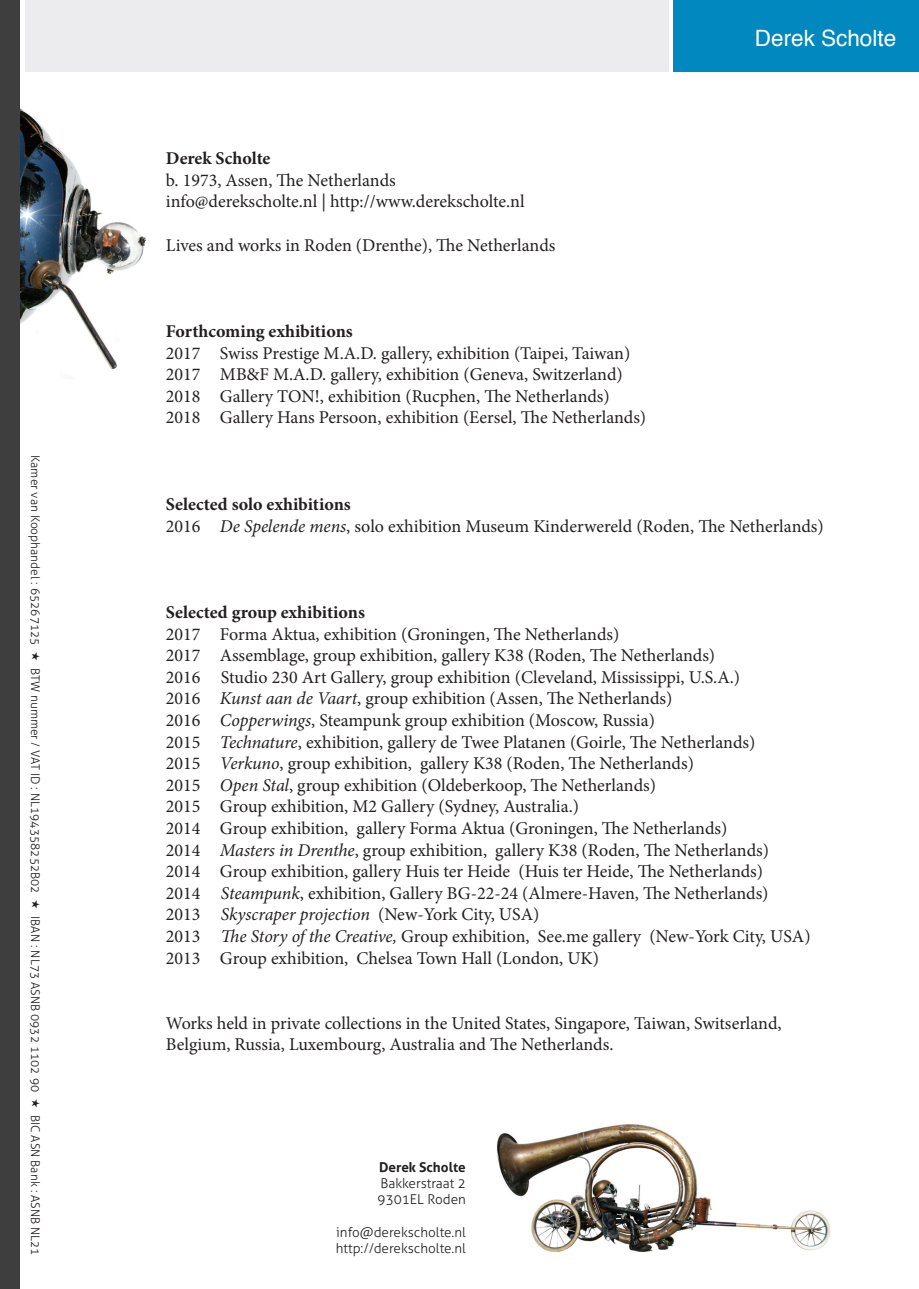
<style>
.page{position:relative;width:919px;height:1289px;background:#fff}
.page>*{position:absolute;margin:0;border:0;box-sizing:border-box;transform-origin:0 0}
.t1{font:22.5px "Helvetica";color:#fff}
.t2{font:18px/21.6px "Minion Pro";color:#231f20}
.t3{font:700 18px "Minion Pro";letter-spacing:-.005em;color:#231f20}
.t4{font:300 13.5px/16.2px "Aller";color:#231f20}
.t5{font:700 13.5px "Aller";color:#231f20}
.t6{font:300 12px "Aller";color:#231f20}
.s1{font-weight:700}
.s2{font-style:italic}
</style>
<div class="page">
<div style="left:26px;top:0;width:643px;height:71px;background:#ececee"></div>
<img style="left:496px;top:1124px;width:335px;height:128px">
<img style="left:19px;top:72px;width:128px;height:324px">
<div style="left:0;top:0;width:19px;height:1288px;background:#3e3e3f"></div>
<div style="left:673px;top:0;width:245px;height:71px;background:#0088bf"></div>
<p class="t6" style="left:43px;top:455px;width:192px;rotate:90deg">Kamer van Koophandel : 65267125</p>
<p class="t6" style="left:43px;top:668px;width:227px;rotate:90deg">BTW nummer / VAT ID : NL194358252B02</p>
<p class="t6" style="left:43px;top:916px;width:177px;rotate:90deg">IBAN : NL73 ASNB 0932 1102 90</p>
<p class="t6" style="left:43px;top:1114px;width:142px;rotate:90deg">BIC ASN Bank : ASNB NL21</p>
<p class="t3" style="left:166px;top:146px;width:106px">Derek Scholte</p>
<p class="t2" style="left:166px;top:169px;width:360px">b. 1973, Assen, The Netherlands info@derekscholte.nl | http://www.derekscholte.nl</p>
<p class="t2" style="left:166px;top:234px;width:391px">Lives and works in Roden (Drenthe), The Netherlands</p>
<p class="t3" style="left:166px;top:318px;width:188px">Forthcoming exhibitions</p>
<p class="t2" style="left:166px;top:342px;width:481px">2017 Swiss Prestige M.A.D. gallery, exhibition (Taipei, Taiwan)<br>2017 MB&amp;F M.A.D. gallery, exhibition (Geneva, Switzerland)<br>2018 Gallery TON!, exhibition (Rucphen, The Netherlands)<br>2018 Gallery Hans Persoon, exhibition (Eersel, The Netherlands)</p>
<p class="t1" style="left:754px;top:20px;width:143px">Derek Scholte</p>
<p class="t2" style="left:166px;top:493px;width:659px"><span class="s1">Selected solo exhibitions<br></span>2016 <span class="s2">De Spelende mens</span>, solo exhibition Museum Kinderwereld (Roden, The Netherlands)</p>
<p class="t3" style="left:166px;top:599px;width:200px">Selected group exhibitions</p>
<p class="t2" style="left:166px;top:623px;width:646px">2017 Forma Aktua, exhibition (Groningen, The Netherlands)<br>2017 Assemblage, group exhibition, gallery K38 (Roden, The Netherlands)<br>2016 Studio 230 Art Gallery, group exhibition (Cleveland, Mississippi, U.S.A.)<br>2016 <span class="s2">Kunst aan de Vaart</span>, group exhibition (Assen, The Netherlands)<br>2016 <span class="s2">Copperwings</span>, Steampunk group exhibition (Moscow, Russia)<br>2015 <span class="s2">Technature</span>, exhibition, gallery de Twee Platanen (Goirle, The Netherlands)<br>2015 <span class="s2">Verkuno</span>, group exhibition, gallery K38 (Roden, The Netherlands)<br>2015 <span class="s2">Open Stal</span>, group exhibition (Oldeberkoop, The Netherlands)<br>2015 Group exhibition, M2 Gallery (Sydney, Australia.)<br>2014 Group exhibition, gallery Forma Aktua (Groningen, The Netherlands)<br>2014 <span class="s2">Masters in Drenthe</span>, group exhibition, gallery K38 (Roden, The Netherlands)<br>2014 Group exhibition, gallery Huis ter Heide (Huis ter Heide, The Netherlands)<br>2014 <span class="s2">Steampunk</span>, exhibition, Gallery BG-22-24 (Almere-Haven, The Netherlands)<br>2013 <span class="s2">Skyscraper projection</span> (New-York City, USA)<br>2013 <span class="s2">The Story of the Creative,</span> Group exhibition, See.me gallery (New-York City, USA)<br>2013 Group exhibition, Chelsea Town Hall (London, UK)</p>
<p class="t2" style="left:166px;top:1012px;width:617px">Works held in private collections in the United States, Singapore, Taiwan, Switserland,<br>Belgium, Russia, Luxembourg, Australia and The Netherlands.</p>
<p class="t5" style="left:379px;top:1158px;width:88px">Derek Scholte</p>
<p class="t4" style="left:377px;top:1175px;width:90px">Bakkerstraat 2<br>9301EL Roden</p>
<p class="t4" style="left:336px;top:1223px;width:131px">info@derekscholte.nl http://derekscholte.nl</p>
</div>
